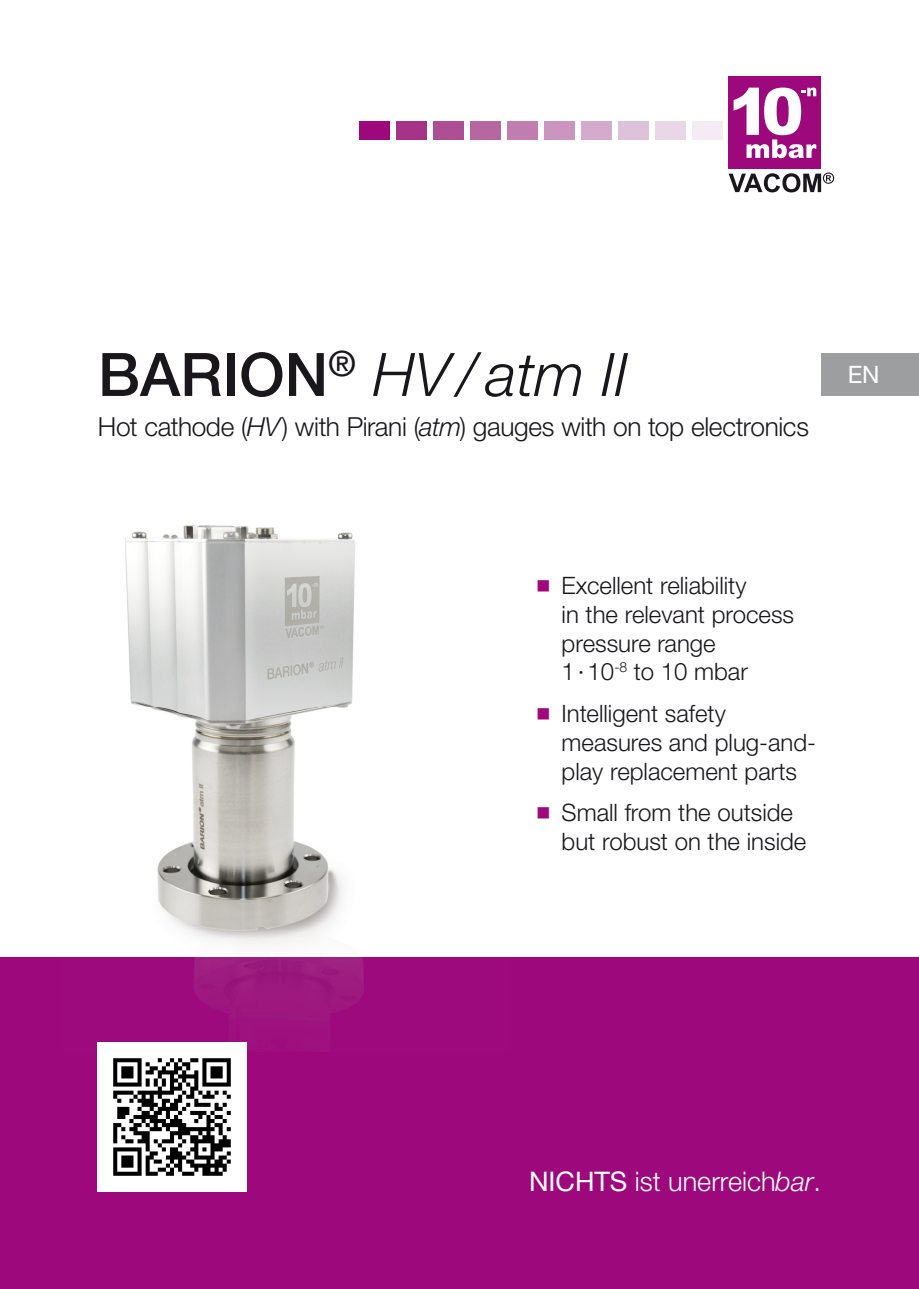
<style>
.page{position:relative;width:919px;height:1289px;background:#fff}
.page>*{position:absolute;margin:0;border:0;box-sizing:border-box;transform-origin:0 0}
.t1{font:italic 300 60px "Helvetica Neue LTW1 G";color:#1a171c}
.t2{font:300 27px "Helvetica Neue LTW1 G";color:#fff}
.t3{font:300 26.25px "Helvetica Neue LTW1 G";letter-spacing:-.015em;color:#1a171c}
.t4{font:300 24px/28.8px "Helvetica Neue LTW1 G";color:#1a171c}
.t5{font:24px "Helvetica Neue LTW1 G";color:#fff}
.s1{font-weight:500;font-style:normal}
.s2{font-style:italic}
.s3{color:#9d097d}
.s4{font-weight:400}
</style>
<div class="page">
<div style="left:0;top:957px;width:918px;height:331px;background:#9d097d"></div>
<div style="left:728px;top:77px;width:93px;height:92px;background:#9d097d"></div>
<svg style="left:733px;top:87px;width:83px;height:71px"></svg>
<svg style="left:728px;top:172px;width:106px;height:20px"></svg>
<div style="left:691px;top:121px;width:31px;height:18px;background:#f4ebf4"></div>
<div style="left:654px;top:121px;width:31px;height:18px;background:#e9d6e7"></div>
<div style="left:432px;top:121px;width:31px;height:18px;background:#ae4e94"></div>
<div style="left:358px;top:121px;width:31px;height:18px;background:#9d097d"></div>
<div style="left:395px;top:121px;width:31px;height:18px;background:#a53488"></div>
<div style="left:617px;top:121px;width:31px;height:18px;background:#dec1db"></div>
<div style="left:580px;top:121px;width:31px;height:18px;background:#d4abcd"></div>
<div style="left:543px;top:121px;width:31px;height:18px;background:#ca95be"></div>
<div style="left:469px;top:121px;width:31px;height:18px;background:#b666a1"></div>
<div style="left:506px;top:121px;width:31px;height:18px;background:#c07daf"></div>
<img style="left:97px;top:525px;width:267px;height:526px">
<div style="left:821px;top:353px;width:97px;height:42px;background:#9d9ea0"></div>
<img style="left:98px;top:1042px;width:149px;height:149px">
<h1 class="t1" style="left:98px;top:338px;width:531px"><span class="s1">BARION</span><sup>®</sup> HV / atm II</h1>
<p class="t3" style="left:98px;top:410px;width:712px">Hot cathode (<span class="s2">HV</span>) with Pirani (<span class="s2">atm</span>) gauges with on top electronics</p>
<p class="t5" style="left:847px;top:359px;width:33px">EN</p>
<p class="t4" style="left:561px;top:571px;width:234px;text-indent:-26px"><span class="s3">■</span> Excellent reliability<br>in the relevant process pressure range<br>1 · 10<sup>-8</sup> to 10 mbar</p>
<p class="t4" style="left:561px;top:699px;width:256px;text-indent:-26px"><span class="s3">■</span> Intelligent safety measures and plug-and&shy;play replacement parts</p>
<p class="t4" style="left:561px;top:798px;width:246px;text-indent:-26px"><span class="s3">■</span> Small from the outside but robust on the inside</p>
<p class="t2" style="left:529px;top:1164px;width:293px"><span class="s4">NICHTS</span> ist unerreich<span class="s2">bar</span>.</p>
</div>
